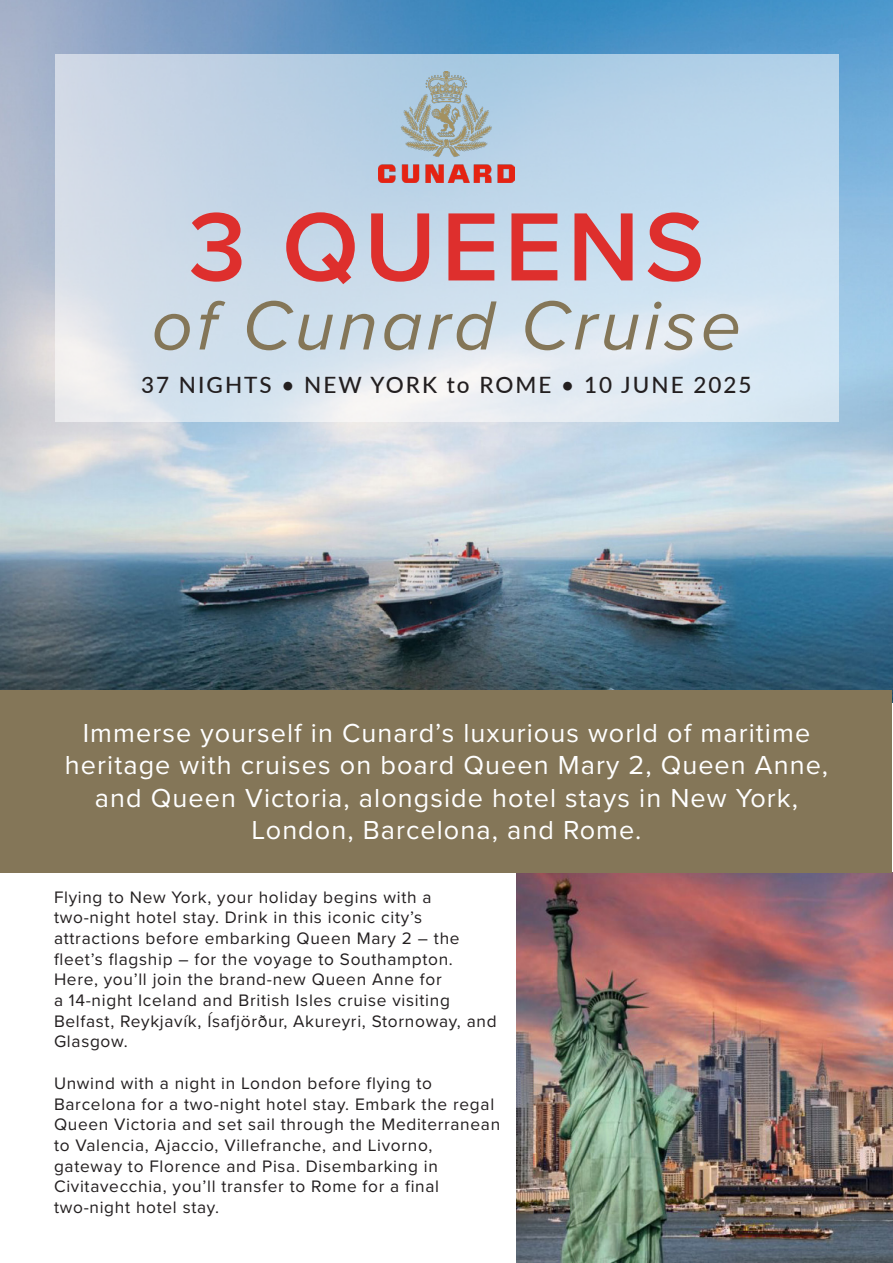
<style>
.page{position:relative;width:893px;height:1263px;background:#fff}
.page>*{position:absolute;margin:0;border:0;box-sizing:border-box;transform-origin:0 0}
.t1{font:600 100.5px "Proxima Nova";letter-spacing:.05em;color:#de2f2d}
.t2{font:italic 72px "Proxima Nova";letter-spacing:.05em;color:#847658}
.t3{font:27px/32.4px "Proxima Nova";letter-spacing:.04em;color:#fff;text-align:center}
.t4{font:500 22.5px "Lato";letter-spacing:.09em;color:#231f20}
.t5{font:17.25px/20.7px "Proxima Nova";letter-spacing:.04em;color:#231f20}
</style>
<div class="page">
<img style="left:0;top:0;width:893px;height:703px">
<svg style="left:55px;top:54px;width:783px;height:368px;background:#cbdceb"></svg>
<img style="left:516px;top:873px;width:377px;height:390px">
<div style="left:1px;top:690px;width:891px;height:183px;background:#847658"></div>
<img style="left:378px;top:72px;width:137px;height:110px">
<p class="t1" style="left:189px;top:172px;width:517px">3 QUEENS</p>
<p class="t2" style="left:152px;top:272px;width:591px">of Cunard Cruise</p>
<p class="t4" style="left:141px;top:369px;width:612px">37 NIGHTS • NEW YORK to ROME • 10 JUNE 2025</p>
<p class="t3" style="left:65px;top:715px;width:764px">Immerse yourself in Cunard’s luxurious world of maritime heritage with cruises on board Queen Mary 2, Queen Anne, and Queen Victoria, alongside hotel stays in New York, London, Barcelona, and Rome.</p>
<p class="t5" style="left:54px;top:886px;width:444px">Flying to New York, your holiday begins with a two-night hotel stay. Drink in this iconic city’s attractions before embarking Queen Mary 2 – the fleet’s flagship – for the voyage to Southampton.<br>Here, you’ll join the brand-new Queen Anne for<br>a 14-night Iceland and British Isles cruise visiting Belfast, Reykjavík, Ísafjörður, Akureyri, Stornoway, and Glasgow.</p>
<p class="t5" style="left:54px;top:1072px;width:448px">Unwind with a night in London before flying to Barcelona for a two-night hotel stay. Embark the regal Queen Victoria and set sail through the Mediterranean to Valencia, Ajaccio, Villefranche, and Livorno, gateway to Florence and Pisa. Disembarking in Civitavecchia, you’ll transfer to Rome for a final two-night hotel stay.</p>
</div>
